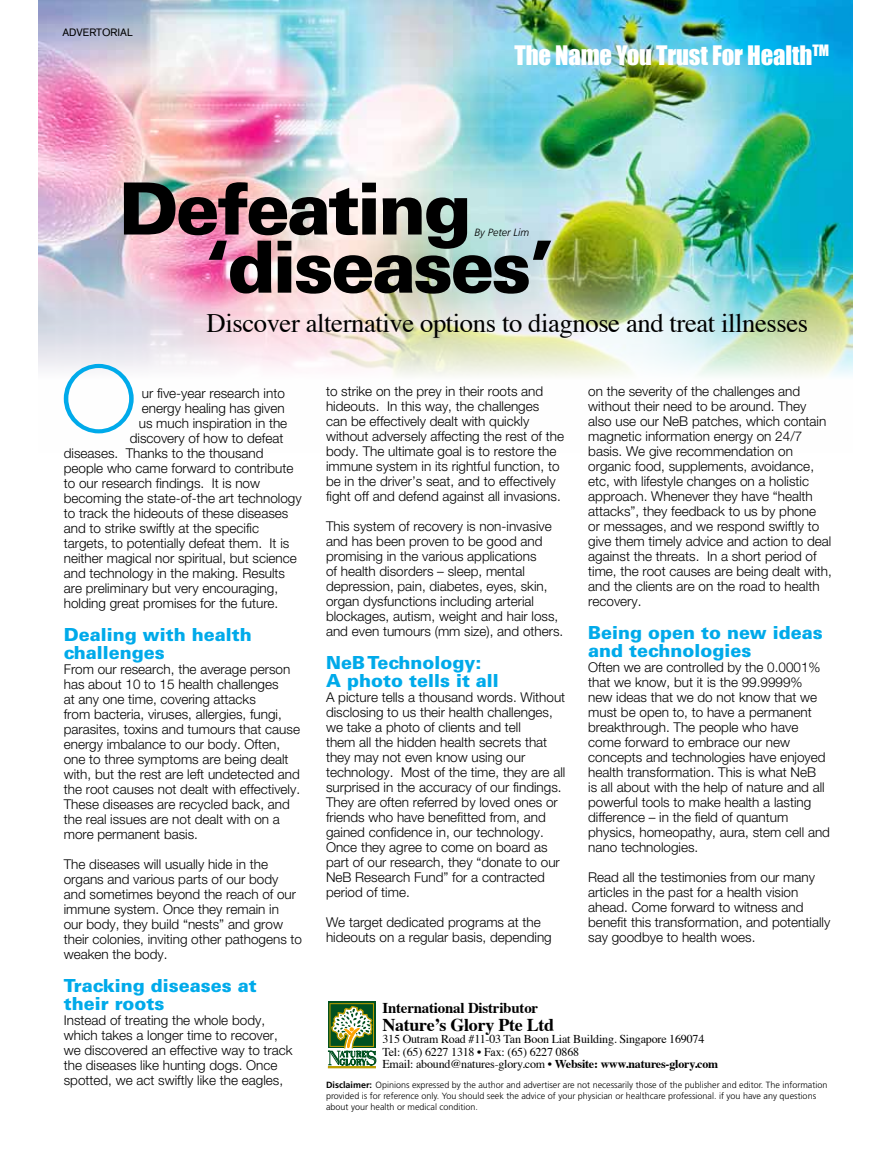
<style>
.page{position:relative;width:893px;height:1170px;background:#fff}
.page>*{position:absolute;margin:0;border:0;box-sizing:border-box;transform-origin:0 0}
.t1{font:900 72px/58.1px "Univers LT Std";letter-spacing:-.04em;color:#000}
.t2{font:26.7px "Times";letter-spacing:-.015em;color:#000}
.t3{font:24.6px "Impact";letter-spacing:-.005em;color:#fff}
.t4{font:900 18px/18px "Univers LT Std";color:#00aaea}
.t5{font:700 18px "Times";letter-spacing:-.015em;color:#000}
.t6{font:700 15px "Times";letter-spacing:-.015em;color:#000}
.t7{font:300 13.5px/15px "Helvetica Neue";color:#000}
.t8{font:12px/12px "Times";letter-spacing:-.015em;color:#000}
.t9{font:10.5px "Akzidenz Grotesk";color:#000}
.t10{font:italic 300 10.5px "Frutiger";color:#000}
.t11{font:300 9px/10.8px "Frutiger";color:#000}
.s1{font-weight:700}
</style>
<div class="page">
<img style="left:39px;top:0;width:814px;height:434px">
<svg style="left:327px;top:1001px;width:50px;height:67px"></svg>
<div style="left:328px;top:1066px;width:47px;height:1px;border:1px solid #bc9e00"></div>
<svg style="left:64px;top:364px;width:70px;height:69px"></svg>
<p class="t9" style="left:62px;top:26px;width:72px">ADVERTORIAL</p>
<h3 class="t3" style="left:514px;top:36px;width:316px">The Name You Trust For Health<sup>TM</sup></h3>
<h1 class="t1" style="left:207px;top:179px;width:349px;text-indent:-88px">Defeating ‘diseases’</h1>
<p class="t10" style="left:474px;top:226px;width:56px">By Peter Lim</p>
<h2 class="t2" style="left:207px;top:298px;width:603px">Discover alternative options to diagnose and treat illnesses</h2>
<p class="t7" style="left:142px;top:385px;width:145px">ur five-year research into</p>
<p class="t7" style="left:142px;top:400px;width:144px">energy healing has given</p>
<p class="t7" style="left:139px;top:415px;width:150px">us much inspiration in the</p>
<p class="t7" style="left:130px;top:430px;width:155px">discovery of how to defeat</p>
<p class="t7" style="left:64px;top:445px;width:201px">diseases. Thanks to the thousand</p>
<p class="t7" style="left:64px;top:460px;width:231px">people who came forward to contribute</p>
<p class="t7" style="left:64px;top:475px;width:198px">to our research findings. It is now</p>
<p class="t7" style="left:64px;top:490px;width:239px">becoming the state-of-the art technology</p>
<p class="t7" style="left:64px;top:505px;width:226px">to track the hideouts of these diseases</p>
<p class="t7" style="left:64px;top:520px;width:197px">and to strike swiftly at the specific</p>
<p class="t7" style="left:64px;top:535px;width:227px">targets, to potentially defeat them. It is</p>
<p class="t7" style="left:64px;top:550px;width:235px">neither magical nor spiritual, but science</p>
<p class="t7" style="left:64px;top:565px;width:223px">and technology in the making. Results</p>
<p class="t7" style="left:64px;top:580px;width:216px">are preliminary but very encouraging,</p>
<p class="t7" style="left:64px;top:595px;width:216px">holding great promises for the future.</p>
<h3 class="t4" style="left:64px;top:625px;width:189px">Dealing with health challenges</h3>
<p class="t7" style="left:64px;top:661px;width:238px">From our research, the average person has about 10 to 15 health challenges<br>at any one time, covering attacks<br>from bacteria, viruses, allergies, fungi, parasites, toxins and tumours that cause energy imbalance to our body. Often, one to three symptoms are being dealt with, but the rest are left undetected and the root causes not dealt with effectively.<br>These diseases are recycled back, and the real issues are not dealt with on a more permanent basis.</p>
<p class="t7" style="left:64px;top:856px;width:240px">The diseases will usually hide in the organs and various parts of our body and sometimes beyond the reach of our immune system. Once they remain in<br>our body, they build “nests” and grow their colonies, inviting other pathogens to weaken the body.</p>
<h3 class="t4" style="left:64px;top:976px;width:195px">Tracking diseases at their roots</h3>
<p class="t7" style="left:64px;top:1012px;width:230px">Instead of treating the whole body, which takes a longer time to recover, we discovered an effective way to track the diseases like hunting dogs. Once spotted, we act swiftly like the eagles,</p>
<p class="t7" style="left:326px;top:383px;width:240px">to strike on the prey in their roots and hideouts. In this way, the challenges<br>can be effectively dealt with quickly without adversely affecting the rest of the body. The ultimate goal is to restore the immune system in its rightful function, to be in the driver’s seat, and to effectively fight off and defend against all invasions.</p>
<p class="t7" style="left:326px;top:518px;width:239px">This system of recovery is non-invasive and has been proven to be good and promising in the various applications<br>of health disorders – sleep, mental depression, pain, diabetes, eyes, skin, organ dysfunctions including arterial blockages, autism, weight and hair loss, and even tumours (mm size), and others.</p>
<h3 class="t4" style="left:326px;top:653px;width:174px">NeB Technology:<br>A photo tells it all</h3>
<p class="t7" style="left:326px;top:689px;width:241px">A picture tells a thousand words. Without disclosing to us their health challenges, we take a photo of clients and tell<br>them all the hidden health secrets that they may not even know using our technology. Most of the time, they are all surprised in the accuracy of our findings.<br>They are often referred by loved ones or friends who have benefitted from, and gained confidence in, our technology.<br>Once they agree to come on board as part of our research, they “donate to our NeB Research Fund” for a contracted period of time.</p>
<p class="t7" style="left:326px;top:914px;width:227px">We target dedicated programs at the hideouts on a regular basis, depending</p>
<p class="t7" style="left:588px;top:383px;width:245px">on the severity of the challenges and without their need to be around. They also use our NeB patches, which contain magnetic information energy on 24/7 basis. We give recommendation on organic food, supplements, avoidance, etc, with lifestyle changes on a holistic approach. Whenever they have “health attacks”, they feedback to us by phone<br>or messages, and we respond swiftly to give them timely advice and action to deal against the threats. In a short period of time, the root causes are being dealt with, and the clients are on the road to health recovery.</p>
<h3 class="t4" style="left:588px;top:623px;width:236px">Being open to new ideas and technologies</h3>
<p class="t7" style="left:588px;top:659px;width:243px">Often we are controlled by the 0.0001% that we know, but it is the 99.9999% new ideas that we do not know that we must be open to, to have a permanent breakthrough. The people who have come forward to embrace our new concepts and technologies have enjoyed health transformation. This is what NeB<br>is all about with the help of nature and all powerful tools to make health a lasting difference – in the field of quantum physics, homeopathy, aura, stem cell and nano technologies.</p>
<p class="t7" style="left:588px;top:869px;width:244px">Read all the testimonies from our many articles in the past for a health vision ahead. Come forward to witness and benefit this transformation, and potentially say goodbye to health woes.</p>
<p class="t6" style="left:382px;top:993px;width:157px">International Distributor</p>
<h3 class="t5" style="left:382px;top:1008px;width:173px">Nature’s Glory Pte Ltd</h3>
<p class="t8" style="left:382px;top:1032px;width:337px">315 Outram Road #11-03 Tan Boon Liat Building. Singapore 169074<br>Tel: (65) 6227 1318 • Fax: (65) 6227 0868<br>Email: abound@natures-glory.com • <span class="s1">Website: www.natures-glory.com</span></p>
<p class="t11" style="left:326px;top:1079px;width:503px"><span class="s1">Disclaimer:</span> Opinions expressed by the author and advertiser are not necessarily those of the publisher and editor. The information provided is for reference only. You should seek the advice of your physician or healthcare professional. if you have any questions about your health or medical condition.</p>
</div>
